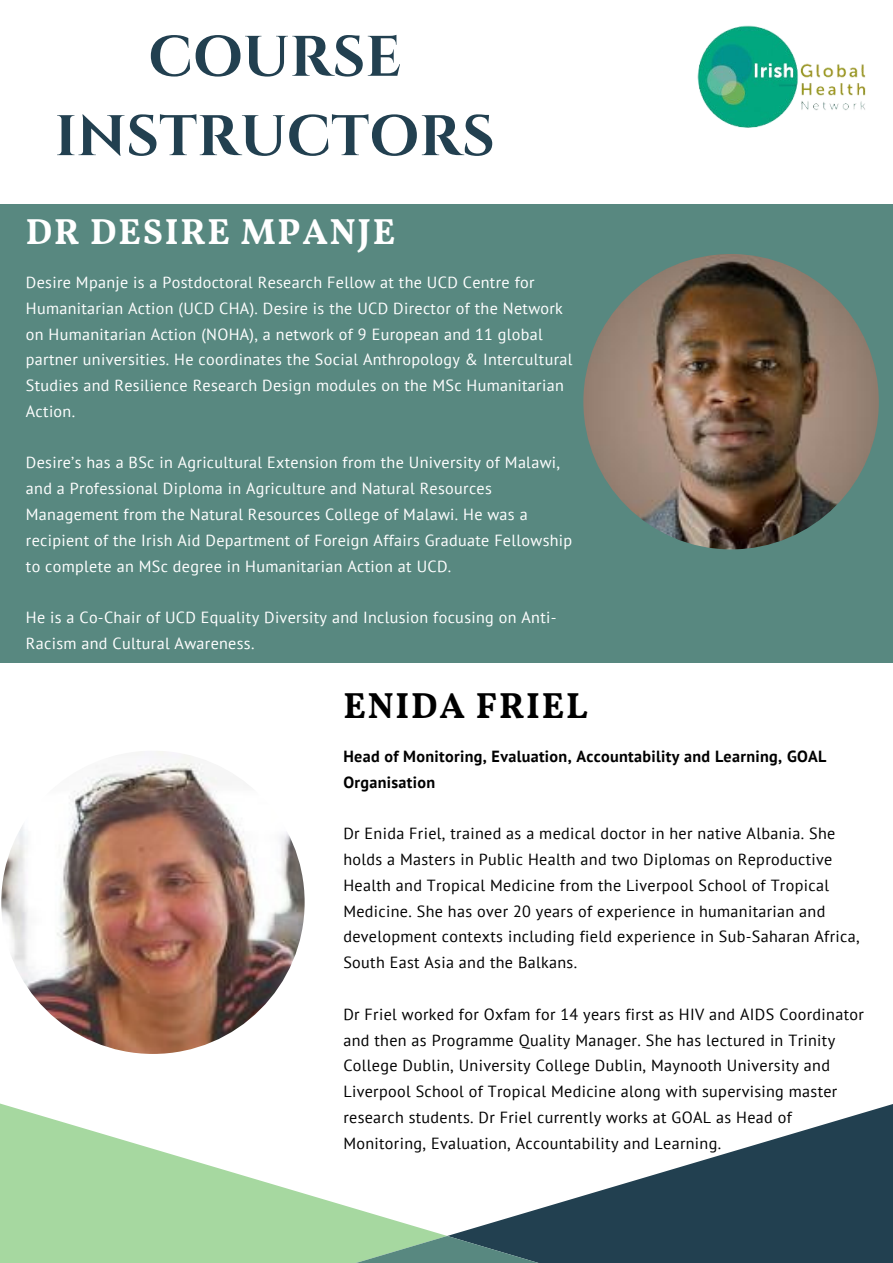
<style>
.page{position:relative;width:893px;height:1263px;background:#fff}
.page>*{position:absolute;margin:0;border:0;box-sizing:border-box;transform-origin:0 0}
.t1{font:700 57.07px/79.3px "Cinzel";color:#224050;text-align:center}
.t2{font:700 36px "Vollkorn";letter-spacing:.05em;color:#fff}
.t3{font:700 36px "Vollkorn";letter-spacing:.05em;color:#000}
.t4{font:16.12px/25.8px "PT Sans";letter-spacing:.02em;color:#fff}
.t5{font:16.12px/25.8px "PT Sans";letter-spacing:.02em;color:#000}
.t6{font:700 16.12px/25.8px "PT Sans";letter-spacing:.02em;color:#000}
</style>
<div class="page">
<div style="left:0;top:205px;width:892px;height:458px;background:#588880"></div>
<svg style="left:447px;top:1104px;width:446px;height:159px;fill:#224050"></svg>
<svg style="left:0;top:1103px;width:447px;height:160px;fill:#a6d8a0"></svg>
<svg style="left:232px;top:1236px;width:430px;height:27px;background:#628b7a"></svg>
<img style="left:1px;top:751px;width:304px;height:303px;border-radius:50%">
<img style="left:583px;top:254px;width:296px;height:295px;border-radius:50%">
<img style="left:697px;top:25px;width:169px;height:103px">
<h1 class="t1" style="left:55px;top:17px;width:441px">COURSE<br>INSTRUCTORS</h1>
<h2 class="t2" style="left:26px;top:204px;width:371px">DR DESIRE MPANJE</h2>
<p class="t4" style="left:26px;top:269px;width:548px">Desire Mpanje is a Postdoctoral Research Fellow at the UCD Centre for Humanitarian Action (UCD CHA). Desire is the UCD Director of the Network on Humanitarian Action (NOHA), a network of 9 European and 11 global partner universities. He coordinates the Social Anthropology &amp; Intercultural Studies and Resilience Research Design modules on the MSc Humanitarian Action.</p>
<p class="t4" style="left:26px;top:449px;width:548px">Desire’s has a BSc in Agricultural Extension from the University of Malawi, and a Professional Diploma in Agriculture and Natural Resources Management from the Natural Resources College of Malawi. He was a recipient of the Irish Aid Department of Foreign Affairs Graduate Fellowship to complete an MSc degree in Humanitarian Action at UCD.</p>
<p class="t4" style="left:26px;top:604px;width:532px">He is a Co-Chair of UCD Equality Diversity and Inclusion focusing on Anti-<br>Racism and Cultural Awareness.</p>
<h2 class="t3" style="left:343px;top:678px;width:246px">ENIDA FRIEL</h2>
<p class="t6" style="left:343px;top:743px;width:485px">Head of Monitoring, Evaluation, Accountability and Learning, GOAL<br>Organisation</p>
<p class="t5" style="left:343px;top:820px;width:518px">Dr Enida Friel, trained as a medical doctor in her native Albania. She holds a Masters in Public Health and two Diplomas on Reproductive Health and Tropical Medicine from the Liverpool School of Tropical Medicine. She has over 20 years of experience in humanitarian and development contexts including field experience in Sub-Saharan Africa, South East Asia and the Balkans.</p>
<p class="t5" style="left:343px;top:1001px;width:522px">Dr Friel worked for Oxfam for 14 years first as HIV and AIDS Coordinator and then as Programme Quality Manager. She has lectured in Trinity College Dublin, University College Dublin, Maynooth University and Liverpool School of Tropical Medicine along with supervising master research students. Dr Friel currently works at GOAL as Head of Monitoring, Evaluation, Accountability and Learning.</p>
</div>
